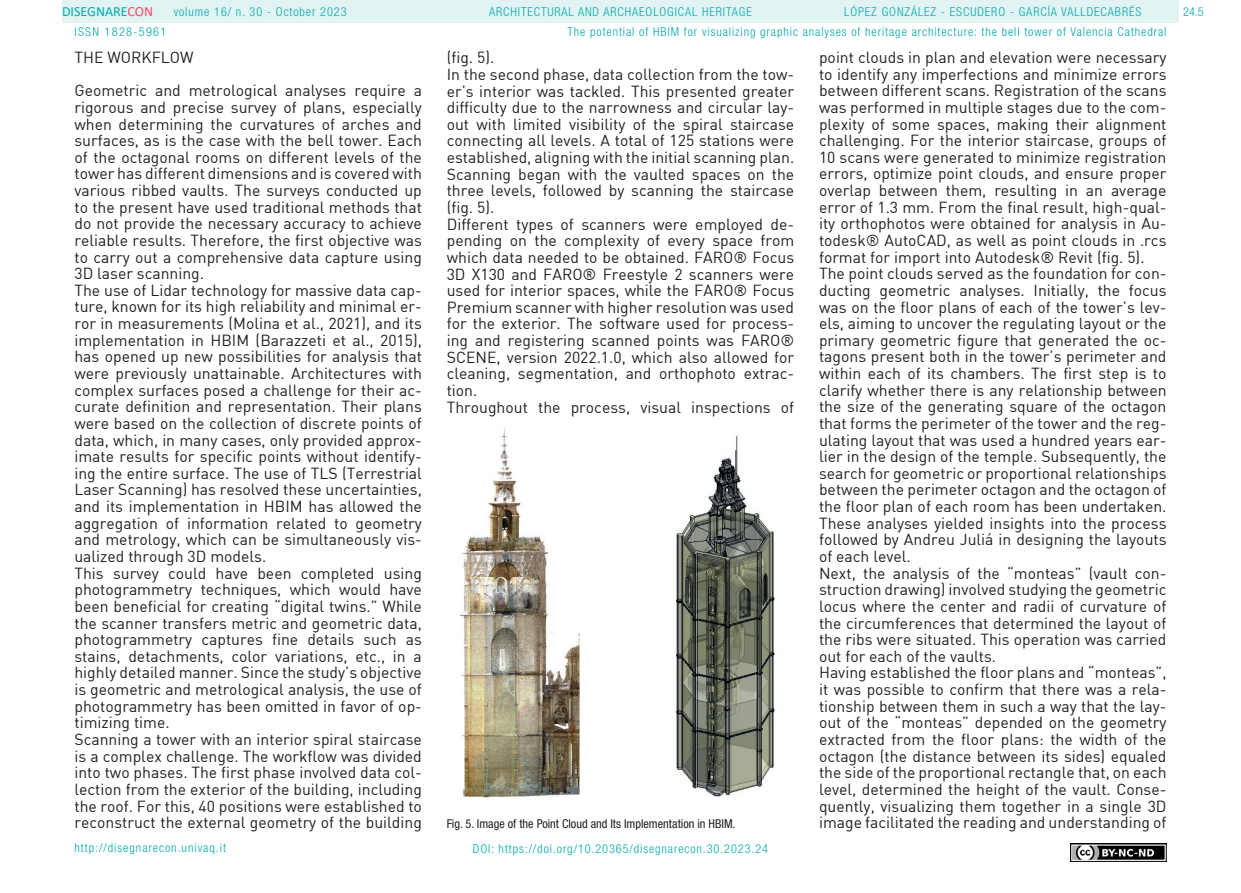
<style>
.page{position:relative;width:1241px;height:893px;background:#fff}
.page>*{position:absolute;margin:0;border:0;box-sizing:border-box;transform-origin:0 0}
.t1{font:15.75px/16.6px "DIN";color:#231f20}
.t2{font:14px "Calibri";color:#00aaad}
.t3{font:300 condensed 12.25px "Helvetica Neue LT Std";letter-spacing:.075em;color:#00aaad}
.t4{font:condensed 12.25px "Helvetica Neue LT Std";color:#231f20}
.t5{font:300 condensed 12.25px "Helvetica Neue LT Std";letter-spacing:.11em;color:#00aaad}
.s1{color:#f24862}
</style>
<div class="page">
<div style="left:62px;top:0;width:1116px;height:23px;background:#e2f3f4"></div>
<img style="left:1070px;top:843px;width:96px;height:18px">
<img style="left:676px;top:435px;width:99px;height:362px">
<img style="left:459px;top:428px;width:121px;height:370px">
<p class="t2" style="left:62px;top:2px;width:93px">DISEGNARE<span class="s1">CON</span></p>
<p class="t3" style="left:844px;top:5px;width:298px">LÓPEZ GONZÁLEZ - ESCUDERO - GARCÍA VALLDECABRÉS</p>
<p class="t3" style="left:174px;top:5px;width:174px">volume 16/ n. 30 - October 2023</p>
<p class="t3" style="left:489px;top:5px;width:264px">ARCHITECTURAL AND ARCHAEOLOGICAL HERITAGE</p>
<p class="t5" style="left:74px;top:24px;width:93px">ISSN 1828-5961</p>
<p class="t3" style="left:567px;top:25px;width:600px">The potential of HBIM for visualizing graphic analyses of heritage architecture: the bell tower of Valencia Cathedral</p>
<p class="t1" style="left:74px;top:40px;width:349px;line-height:33.2px">THE WORKFLOW<br>Geometric and metrological analyses require a</p>
<p class="t1" style="left:74px;top:99px;width:349px">rigorous and precise survey of plans, especially when determining the curvatures of arches and surfaces, as is the case with the bell tower. Each of the octagonal rooms on different levels of the tower has different dimensions and is covered with various ribbed vaults. The surveys conducted up to the present have used traditional methods that do not provide the necessary accuracy to achieve reliable results. Therefore, the first objective was to carry out a comprehensive data capture using 3D laser scanning.<br>The use of Lidar technology for massive data cap&shy;ture, known for its high reliability and minimal er&shy;ror in measurements (Molina et al., 2021), and its implementation in HBIM (Barazzeti et al., 2015), has opened up new possibilities for analysis that were previously unattainable. Architectures with complex surfaces posed a challenge for their ac&shy;curate definition and representation. Their plans were based on the collection of discrete points of data, which, in many cases, only provided approx&shy;imate results for specific points without identify&shy;ing the entire surface. The use of TLS (Terrestrial Laser Scanning) has resolved these uncertainties, and its implementation in HBIM has allowed the aggregation of information related to geometry and metrology, which can be simultaneously vis&shy;ualized through 3D models.<br>This survey could have been completed using photogrammetry techniques, which would have been beneficial for creating “digital twins.” While the scanner transfers metric and geometric data, photogrammetry captures fine details such as stains, detachments, color variations, etc., in a highly detailed manner. Since the study’s objective is geometric and metrological analysis, the use of photogrammetry has been omitted in favor of op&shy;timizing time.<br>Scanning a tower with an interior spiral staircase is a complex challenge. The workflow was divided into two phases. The first phase involved data col&shy;lection from the exterior of the building, including the roof. For this, 40 positions were established to reconstruct the external geometry of the building</p>
<p class="t1" style="left:446px;top:49px;width:349px">(fig. 5).<br>In the second phase, data collection from the tow&shy;er’s interior was tackled. This presented greater difficulty due to the narrowness and circular lay&shy;out with limited visibility of the spiral staircase connecting all levels. A total of 125 stations were established, aligning with the initial scanning plan.<br>Scanning began with the vaulted spaces on the three levels, followed by scanning the staircase (fig. 5).<br>Different types of scanners were employed de&shy;pending on the complexity of every space from which data needed to be obtained. FARO® Focus 3D X130 and FARO® Freestyle 2 scanners were used for interior spaces, while the FARO® Focus Premium scanner with higher resolution was used for the exterior. The software used for process&shy;ing and registering scanned points was FARO® SCENE, version 2022.1.0, which also allowed for cleaning, segmentation, and orthophoto extrac&shy;tion.<br>Throughout the process, visual inspections of</p>
<p class="t1" style="left:819px;top:49px;width:349px">point clouds in plan and elevation were necessary to identify any imperfections and minimize errors between different scans. Registration of the scans was performed in multiple stages due to the com&shy;plexity of some spaces, making their alignment challenging. For the interior staircase, groups of 10 scans were generated to minimize registration errors, optimize point clouds, and ensure proper overlap between them, resulting in an average error of 1.3 mm. From the final result, high-qual&shy;ity orthophotos were obtained for analysis in Au&shy;todesk® AutoCAD, as well as point clouds in .rcs format for import into Autodesk® Revit (fig. 5).<br>The point clouds served as the foundation for con&shy;ducting geometric analyses. Initially, the focus was on the floor plans of each of the tower’s lev&shy;els, aiming to uncover the regulating layout or the primary geometric figure that generated the oc&shy;tagons present both in the tower’s perimeter and within each of its chambers. The first step is to clarify whether there is any relationship between the size of the generating square of the octagon that forms the perimeter of the tower and the reg&shy;ulating layout that was used a hundred years ear&shy;lier in the design of the temple. Subsequently, the search for geometric or proportional relationships between the perimeter octagon and the octagon of the floor plan of each room has been undertaken.<br>These analyses yielded insights into the process followed by Andreu Juliá in designing the layouts of each level.<br>Next, the analysis of the “monteas” (vault con&shy;struction drawing) involved studying the geometric locus where the center and radii of curvature of the circumferences that determined the layout of the ribs were situated. This operation was carried out for each of the vaults.<br>Having established the floor plans and “monteas”, it was possible to confirm that there was a rela&shy;tionship between them in such a way that the lay&shy;out of the “monteas” depended on the geometry extracted from the floor plans: the width of the octagon (the distance between its sides) equaled the side of the proportional rectangle that, on each level, determined the height of the vault. Conse&shy;quently, visualizing them together in a single 3D</p>
<p class="t4" style="left:446px;top:816px;width:290px">Fig. 5. Image of the Point Cloud and Its Implementation in HBIM.</p>
<p class="t1" style="left:819px;top:814px;width:349px">image facilitated the reading and understanding of</p>
<p class="t3" style="left:74px;top:841px;width:153px">http://disegnarecon.univaq.it</p>
<p class="t3" style="left:473px;top:842px;width:296px">DOI: https://doi.org/10.20365/disegnarecon.30.2023.24</p>
<p class="t3" style="left:1182px;top:5px;width:22px">24.5</p>
</div>
